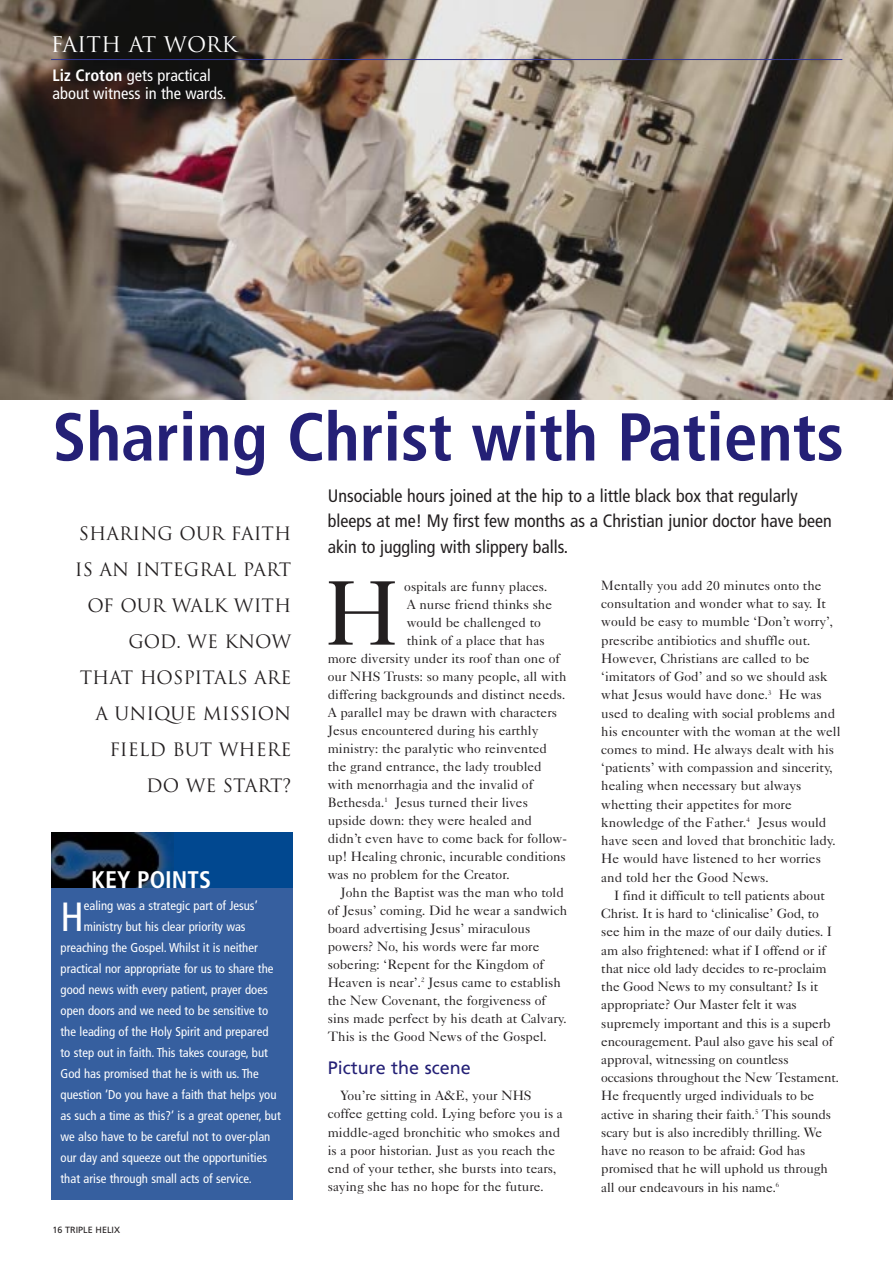
<style>
.page{position:relative;width:893px;height:1262px;background:#fff}
.page>*{position:absolute;margin:0;border:0;box-sizing:border-box;transform-origin:0 0}
.t1{font:91.65px "Caslon Five Forty";color:#231f20}
.t2{font:700 condensed 67.5px "Frutiger";color:#242076}
.t3{font:condensed 40.8px "Frutiger";color:#fff}
.t4{font:700 condensed 24px "Frutiger";color:#fff}
.t5{font:21px "Trajan";color:#fff}
.t6{font:condensed 18px/25.5px "Frutiger";color:#231f20}
.t7{font:18px/36px "Trajan";color:#231f20;text-align:right}
.t8{font:18px "Frutiger";color:#242076}
.t9{font:condensed 16.5px/18px "Frutiger";color:#fff}
.t10{font:13.5px/18.3px "Caslon Five Forty";color:#231f20}
.t11{font:condensed 12.75px "Frutiger";color:#fff}
.t12{font:9px "Frutiger";color:#231f20}
.s1{font-weight:700}
</style>
<div class="page">
<img style="left:0;top:0;width:892px;height:400px">
<hr style="left:51px;top:59px;width:791px;height:1px;background:#343896">
<div style="left:51px;top:853px;width:242px;height:346px;background:#365f9f"></div>
<div style="left:51px;top:832px;width:242px;height:56px;background:#014890"></div>
<img style="left:51px;top:832px;width:123px;height:56px">
<h3 class="t5" style="left:51px;top:32px;width:188px">FAITH AT WORK</h3>
<p class="t9" style="left:53px;top:67px;width:175px"><span class="s1">Liz Croton</span> gets practical about witness in the wards.</p>
<h2 class="t2" style="left:53px;top:410px;width:792px">Sharing Christ with Patients</h2>
<h3 class="t7" style="left:75px;top:515px;width:218px">SHARING OUR FAITH<br>IS AN INTEGRAL PART<br>OF OUR WALK WITH<br>GOD. WE KNOW<br>THAT HOSPITALS ARE<br>A UNIQUE MISSION<br>FIELD BUT WHERE<br>DO WE START?</h3>
<h3 class="t4" style="left:91px;top:870px;width:121px">KEY POINTS</h3>
<h3 class="t3" style="left:61px;top:900px;width:25px">H</h3>
<p class="t11" style="left:84px;top:900px;width:175px">ealing was a strategic part of Jesus’</p>
<p class="t11" style="left:84px;top:921px;width:163px">ministry but his clear priority was</p>
<p class="t11" style="left:61px;top:942px;width:199px">preaching the Gospel. Whilst it is neither</p>
<p class="t11" style="left:61px;top:963px;width:214px">practical nor appropriate for us to share the</p>
<p class="t11" style="left:61px;top:984px;width:209px">good news with every patient, prayer does</p>
<p class="t11" style="left:61px;top:1005px;width:209px">open doors and we need to be sensitive to</p>
<p class="t11" style="left:61px;top:1026px;width:209px">the leading of the Holy Spirit and prepared</p>
<p class="t11" style="left:61px;top:1047px;width:209px">to step out in faith. This takes courage, but</p>
<p class="t11" style="left:61px;top:1068px;width:200px">God has promised that he is with us. The</p>
<p class="t11" style="left:61px;top:1089px;width:217px">question ‘Do you have a faith that helps you</p>
<p class="t11" style="left:61px;top:1110px;width:222px">as such a time as this?’ is a great opener, but</p>
<p class="t11" style="left:61px;top:1131px;width:211px">we also have to be careful not to over-plan</p>
<p class="t11" style="left:61px;top:1152px;width:208px">our day and squeeze out the opportunities</p>
<p class="t11" style="left:61px;top:1173px;width:193px">that arise through small acts of service.</p>
<p class="t12" style="left:53px;top:1226px;width:69px">16 TRIPLE HELIX</p>
<h3 class="t6" style="left:328px;top:484px;width:505px">Unsociable hours joined at the hip to a little black box that regularly bleeps at me! My first few months as a Christian junior doctor have been akin to juggling with slippery balls.</h3>
<h1 class="t1" style="left:323px;top:580px;width:78px">H</h1>
<p class="t10" style="left:404px;top:578px;width:145px">ospitals are funny places.</p>
<p class="t10" style="left:407px;top:596px;width:147px">A nurse friend thinks she</p>
<p class="t10" style="left:407px;top:614px;width:136px">would be challenged to</p>
<p class="t10" style="left:407px;top:632px;width:139px">think of a place that has</p>
<p class="t10" style="left:328px;top:650px;width:234px">more diversity under its roof than one of</p>
<p class="t10" style="left:328px;top:668px;width:240px">our NHS Trusts: so many people, all with</p>
<p class="t10" style="left:328px;top:686px;width:239px">differing backgrounds and distinct needs.</p>
<p class="t10" style="left:328px;top:704px;width:231px">A parallel may be drawn with characters</p>
<p class="t10" style="left:328px;top:722px;width:212px">Jesus encountered during his earthly</p>
<p class="t10" style="left:328px;top:740px;width:221px">ministry: the paralytic who reinvented</p>
<p class="t10" style="left:328px;top:758px;width:215px">the grand entrance, the lady troubled</p>
<p class="t10" style="left:328px;top:776px;width:207px">with menorrhagia and the invalid of</p>
<p class="t10" style="left:328px;top:794px;width:202px">Bethesda.<sup>1</sup> Jesus turned their lives</p>
<p class="t10" style="left:328px;top:812px;width:206px">upside down: they were healed and</p>
<p class="t10" style="left:328px;top:830px;width:240px">didn’t even have to come back for follow-</p>
<p class="t10" style="left:328px;top:848px;width:240px">up! Healing chronic, incurable conditions</p>
<p class="t10" style="left:328px;top:866px;width:183px">was no problem for the Creator.</p>
<p class="t10" style="left:340px;top:884px;width:225px">John the Baptist was the man who told</p>
<p class="t10" style="left:328px;top:902px;width:241px">of Jesus’ coming. Did he wear a sandwich</p>
<p class="t10" style="left:328px;top:920px;width:204px">board advertising Jesus’ miraculous</p>
<p class="t10" style="left:328px;top:938px;width:213px">powers? No, his words were far more</p>
<p class="t10" style="left:328px;top:956px;width:218px">sobering: ‘Repent for the Kingdom of</p>
<p class="t10" style="left:328px;top:974px;width:235px">Heaven is near’.<sup>2</sup> Jesus came to establish</p>
<p class="t10" style="left:328px;top:992px;width:220px">the New Covenant, the forgiveness of</p>
<p class="t10" style="left:328px;top:1010px;width:240px">sins made perfect by his death at Calvary.</p>
<p class="t10" style="left:328px;top:1028px;width:221px">This is the Good News of the Gospel.</p>
<h3 class="t8" style="left:328px;top:1060px;width:145px">Picture the scene</h3>
<p class="t10" style="left:328px;top:1087px;width:237px;text-indent:13px">You’re sitting in A&amp;E, your NHS coffee getting cold. Lying before you is a middle-aged bronchitic who smokes and is a poor historian. Just as you reach the end of your tether, she bursts into tears, saying she has no hope for the future.</p>
<p class="t10" style="left:601px;top:577px;width:240px">Mentally you add 20 minutes onto the consultation and wonder what to say. It would be easy to mumble ‘Don’t worry’, prescribe antibiotics and shuffle out.<br>However, Christians are called to be ‘imitators of God’ and so we should ask what Jesus would have done.<sup>3</sup> He was used to dealing with social problems and his encounter with the woman at the well comes to mind. He always dealt with his ‘patients’ with compassion and sincerity, healing when necessary but always whetting their appetites for more knowledge of the Father.<sup>4</sup> Jesus would have seen and loved that bronchitic lady.<br>He would have listened to her worries and told her the Good News.</p>
<p class="t10" style="left:601px;top:887px;width:239px;text-indent:13px">I find it difficult to tell patients about Christ. It is hard to ‘clinicalise’ God, to see him in the maze of our daily duties. I am also frightened: what if I offend or if that nice old lady decides to re-proclaim the Good News to my consultant? Is it appropriate? Our Master felt it was supremely important and this is a superb encouragement. Paul also gave his seal of approval, witnessing on countless occasions throughout the New Testament.<br>He frequently urged individuals to be active in sharing their faith.<sup>5</sup> This sounds scary but is also incredibly thrilling. We have no reason to be afraid: God has promised that he will uphold us through all our endeavours in his name.<sup>6</sup></p>
</div>
